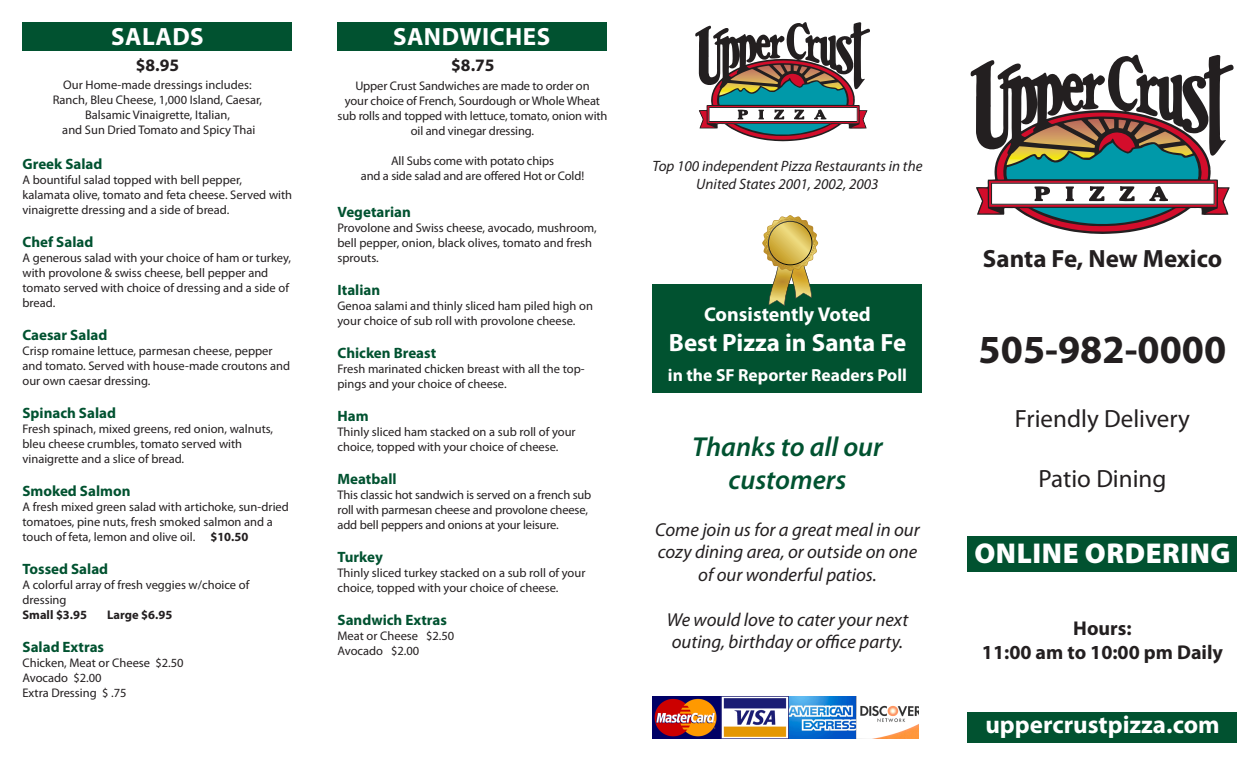
<style>
.page{position:relative;width:1260px;height:765px;background:#fff}
.page>*{position:absolute;margin:0;border:0;box-sizing:border-box;transform-origin:0 0}
.t1{font:700 40px "Myriad Pro";color:#231f20}
.t2{font:900 28.75px "Myriad Pro";letter-spacing:.02em;color:#fff}
.t3{font:italic 600 27.5px/33px "Myriad Pro";color:#015230;text-align:center}
.t4{font:700 25px "Myriad Pro";color:#fff}
.t5{font:25px "Myriad Pro";color:#231f20}
.t6{font:700 25px "Myriad Pro";color:#231f20}
.t7{font:700 25px "Myriad Pro";letter-spacing:.02em;color:#fff}
.t8{font:700 20px "Myriad Pro";color:#231f20}
.t9{font:700 20px "Myriad Pro";color:#fff}
.t10{font:italic 18.75px/22.5px "Myriad Pro";color:#231f20;text-align:center}
.t11{font:700 17.5px "Myriad Pro";color:#fff}
.t12{font:700 17.5px "Myriad Pro";color:#231f20}
.Item{font:700 15px "Myriad Pro";color:#015230}
.t13{font:italic 15px/18px "Myriad Pro";color:#231f20;text-align:center}
.Description{font:12.5px/15px "Myriad Pro";color:#231f20}
.Text_Italic{font:12.5px/15px "Myriad Pro";letter-spacing:-.01em;color:#231f20;text-align:center}
.Description-2{font:700 12.5px "Myriad Pro";color:#231f20}
.s1{font-weight:700}
</style>
<div class="page">
<div style="left:968px;top:536px;width:270px;height:35px;background:#015230"></div>
<div style="left:652px;top:284px;width:270px;height:109px;background:#015230"></div>
<div style="left:338px;top:22px;width:270px;height:29px;background:#015230"></div>
<div style="left:22px;top:22px;width:270px;height:29px;background:#015230"></div>
<svg style="left:971px;top:54px;width:263px;height:180px"></svg>
<svg style="left:977px;top:111px;width:252px;height:122px"></svg>
<div style="left:968px;top:712px;width:270px;height:30px;background:#015230"></div>
<svg style="left:696px;top:22px;width:174px;height:119px"></svg>
<img style="left:652px;top:696px;width:267px;height:43px">
<svg style="left:762px;top:215px;width:56px;height:91px"></svg>
<p class="t4" style="left:111px;top:20px;width:94px">SALADS</p>
<p class="t12" style="left:136px;top:53px;width:45px">$8.95</p>
<p class="Text_Italic" style="left:53px;top:77px;width:211px">Our Home-made dressings includes:<br>Ranch, Bleu Cheese, 1,000 Island, Caesar, Balsamic Vinaigrette, Italian,<br>and Sun Dried Tomato and Spicy Thai</p>
<p class="Item" style="left:22px;top:155px;width:81px">Greek Salad</p>
<p class="Description" style="left:22px;top:173px;width:271px">A bountiful salad topped with bell pepper, kalamata olive, tomato and feta cheese. Served with vinaigrette dressing and a side of bread.</p>
<p class="Item" style="left:22px;top:233px;width:72px">Chef Salad</p>
<p class="Description" style="left:22px;top:251px;width:270px">A generous salad with your choice of ham or turkey, with provolone &amp; swiss cheese, bell pepper and tomato served with choice of dressing and a side of bread.</p>
<p class="Item" style="left:22px;top:326px;width:86px">Caesar Salad</p>
<p class="Description" style="left:22px;top:344px;width:269px">Crisp romaine lettuce, parmesan cheese, pepper and tomato. Served with house-made croutons and our own caesar dressing.</p>
<p class="Item" style="left:22px;top:404px;width:95px">Spinach Salad</p>
<p class="Description" style="left:22px;top:422px;width:252px">Fresh spinach, mixed greens, red onion, walnuts, bleu cheese crumbles, tomato served with vinaigrette and a slice of bread.</p>
<p class="Item" style="left:22px;top:482px;width:110px">Smoked Salmon</p>
<p class="Description" style="left:22px;top:500px;width:268px">A fresh mixed green salad with artichoke, sun-dried tomatoes, pine nuts, fresh smoked salmon and a touch of feta, lemon and olive oil. <span class="s1">$10.50</span></p>
<p class="Item" style="left:22px;top:560px;width:87px">Tossed Salad</p>
<p class="Description" style="left:22px;top:578px;width:228px">A colorful array of fresh veggies w/choice of dressing</p>
<p class="Description-2" style="left:22px;top:607px;width:66px">Small $3.95</p>
<p class="Description-2" style="left:107px;top:607px;width:67px">Large $6.95</p>
<p class="Item" style="left:22px;top:638px;width:83px">Salad Extras</p>
<p class="Description" style="left:22px;top:656px;width:163px">Chicken, Meat or Cheese $2.50</p>
<p class="Description" style="left:22px;top:671px;width:81px">Avocado $2.00</p>
<p class="Description" style="left:22px;top:686px;width:106px">Extra Dressing $ .75</p>
<p class="t7" style="left:393px;top:20px;width:159px">SANDWICHES</p>
<p class="t12" style="left:451px;top:53px;width:45px">$8.75</p>
<p class="Text_Italic" style="left:338px;top:78px;width:271px">Upper Crust Sandwiches are made to order on<br>your choice of French, Sourdough or Whole Wheat sub rolls and topped with lettuce, tomato, onion with oil and vinegar dressing.</p>
<p class="Text_Italic" style="left:361px;top:153px;width:225px">All Subs come with potato chips<br>and a side salad and are offered Hot or Cold!</p>
<p class="Item" style="left:338px;top:203px;width:75px">Vegetarian</p>
<p class="Description" style="left:338px;top:220px;width:261px">Provolone and Swiss cheese, avocado, mushroom, bell pepper, onion, black olives, tomato and fresh sprouts.</p>
<p class="Item" style="left:338px;top:281px;width:44px">Italian</p>
<p class="Description" style="left:338px;top:298px;width:257px">Genoa salami and thinly sliced ham piled high on your choice of sub roll with provolone cheese.</p>
<p class="Item" style="left:338px;top:344px;width:100px">Chicken Breast</p>
<p class="Description" style="left:338px;top:361px;width:249px">Fresh marinated chicken breast with all the top&shy;pings and your choice of cheese.</p>
<p class="Item" style="left:338px;top:407px;width:33px">Ham</p>
<p class="Description" style="left:338px;top:424px;width:240px">Thinly sliced ham stacked on a sub roll of your choice, topped with your choice of cheese.</p>
<p class="Item" style="left:338px;top:470px;width:61px">Meatball</p>
<p class="Description" style="left:338px;top:487px;width:255px">This classic hot sandwich is served on a french sub roll with parmesan cheese and provolone cheese, add bell peppers and onions at your leisure.</p>
<p class="Item" style="left:338px;top:548px;width:47px">Turkey</p>
<p class="Description" style="left:338px;top:565px;width:249px">Thinly sliced turkey stacked on a sub roll of your choice, topped with your choice of cheese.</p>
<p class="Item" style="left:338px;top:611px;width:111px">Sandwich Extras</p>
<p class="Description" style="left:338px;top:628px;width:118px">Meat or Cheese $2.50</p>
<p class="Description" style="left:338px;top:643px;width:83px">Avocado $2.00</p>
<p class="t13" style="left:652px;top:157px;width:271px">Top 100 independent Pizza Restaurants in the<br>United States 2001, 2002, 2003</p>
<p class="t9" style="left:704px;top:301px;width:168px">Consistently Voted</p>
<p class="t4" style="left:669px;top:326px;width:239px">Best Pizza in Santa Fe</p>
<p class="t11" style="left:668px;top:364px;width:241px">in the SF Reporter Readers Poll</p>
<p class="t3" style="left:692px;top:430px;width:192px">Thanks to all our customers</p>
<p class="t10" style="left:655px;top:518px;width:266px">Come join us for a great meal in our cozy dining area, or outside on one of our wonderful patios.</p>
<p class="t10" style="left:667px;top:608px;width:243px;text-align:left">We would love to cater your next outing, birthday or office party.</p>
<p class="t6" style="left:983px;top:242px;width:241px">Santa Fe, New Mexico</p>
<p class="t1" style="left:979px;top:323px;width:249px">505-982-0000</p>
<p class="t5" style="left:1015px;top:404px;width:177px">Friendly Delivery</p>
<p class="t5" style="left:1039px;top:464px;width:129px">Patio Dining</p>
<p class="t2" style="left:974px;top:534px;width:258px">ONLINE ORDERING</p>
<p class="t8" style="left:1073px;top:615px;width:60px">Hours:</p>
<p class="t8" style="left:982px;top:639px;width:243px">11:00 am to 10:00 pm Daily</p>
<p class="t4" style="left:985px;top:708px;width:236px">uppercrustpizza.com</p>
</div>
